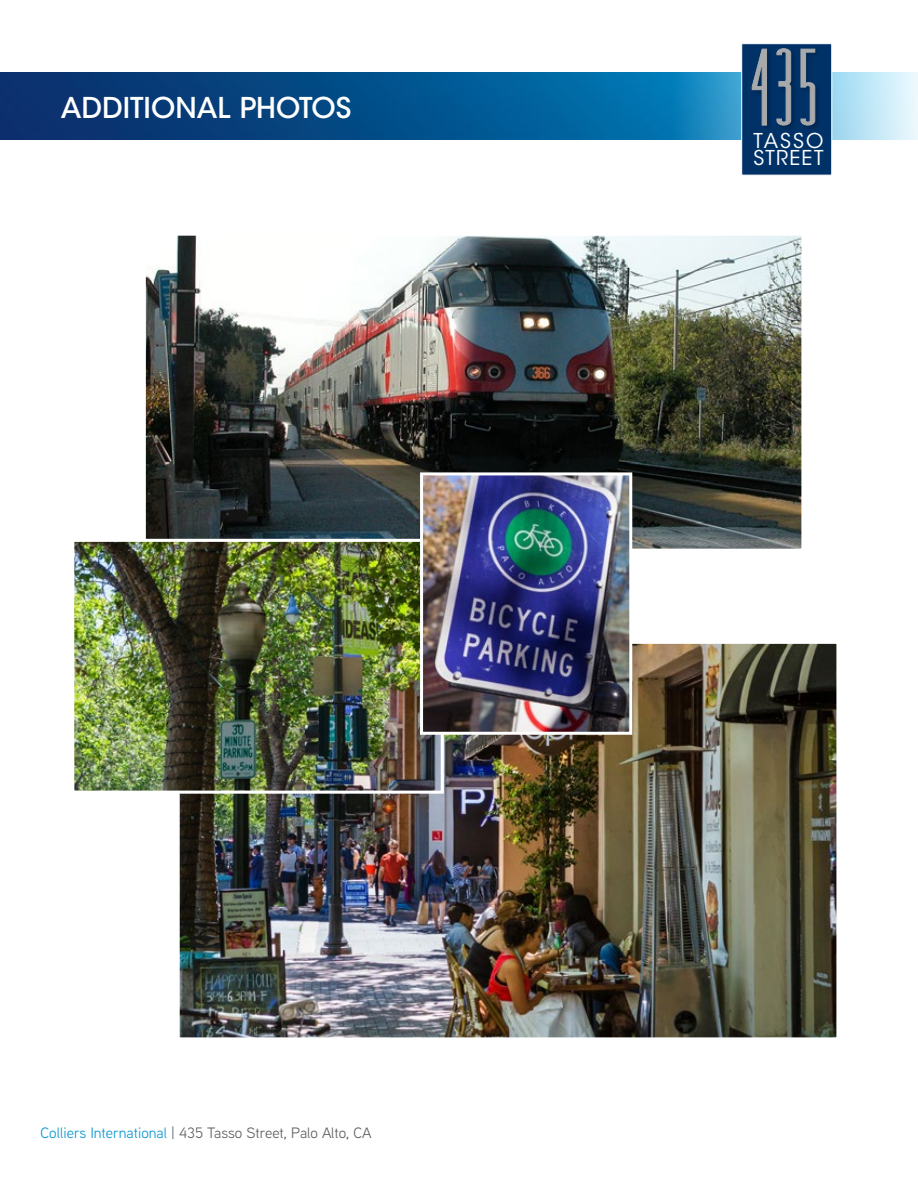
<style>
.page{position:relative;width:918px;height:1188px;background:#fff}
.page>*{position:absolute;margin:0;border:0;box-sizing:border-box;transform-origin:0 0}
.t1{font:500 28.5px "ITC Avant Garde Std";color:#fff}
.t2{font:20.4px/17.4px "ITC Avant Garde Std";letter-spacing:.065em;color:#fff}
.t3{font:15px "Aaux Next";color:#58595b}
.s1{color:#0093d0}
</style>
<div class="page">
<img style="left:0;top:72px;width:918px;height:67px">
<div style="left:741px;top:43px;width:91px;height:133px;background:#003268;border:1px solid #fff"></div>
<img style="left:764px;top:51px;width:55px;height:78px">
<svg style="left:751px;top:48px;width:16px;height:78px"></svg>
<svg style="left:776px;top:48px;width:15px;height:78px"></svg>
<svg style="left:800px;top:48px;width:16px;height:78px"></svg>
<img style="left:181px;top:645px;width:654px;height:391px">
<div style="left:177px;top:641px;width:662px;height:399px;border:3px solid #fff"></div>
<img style="left:147px;top:237px;width:653px;height:310px">
<div style="left:142px;top:232px;width:663px;height:320px;border:4px solid #fff"></div>
<img style="left:75px;top:543px;width:365px;height:247px">
<div style="left:71px;top:539px;width:373px;height:255px;border:3px solid #fff"></div>
<img style="left:424px;top:476px;width:204px;height:255px">
<div style="left:420px;top:472px;width:212px;height:263px;border:3px solid #fff"></div>
<h1 class="t1" style="left:61px;top:90px;width:292px">ADDITIONAL PHOTOS</h1>
<h2 class="t2" style="left:754px;top:132px;width:71px">TASSO<br>STREET</h2>
<p class="t3" style="left:40px;top:1123px;width:333px"><span class="s1">Colliers International</span> | 435 Tasso Street, Palo Alto, CA</p>
</div>
